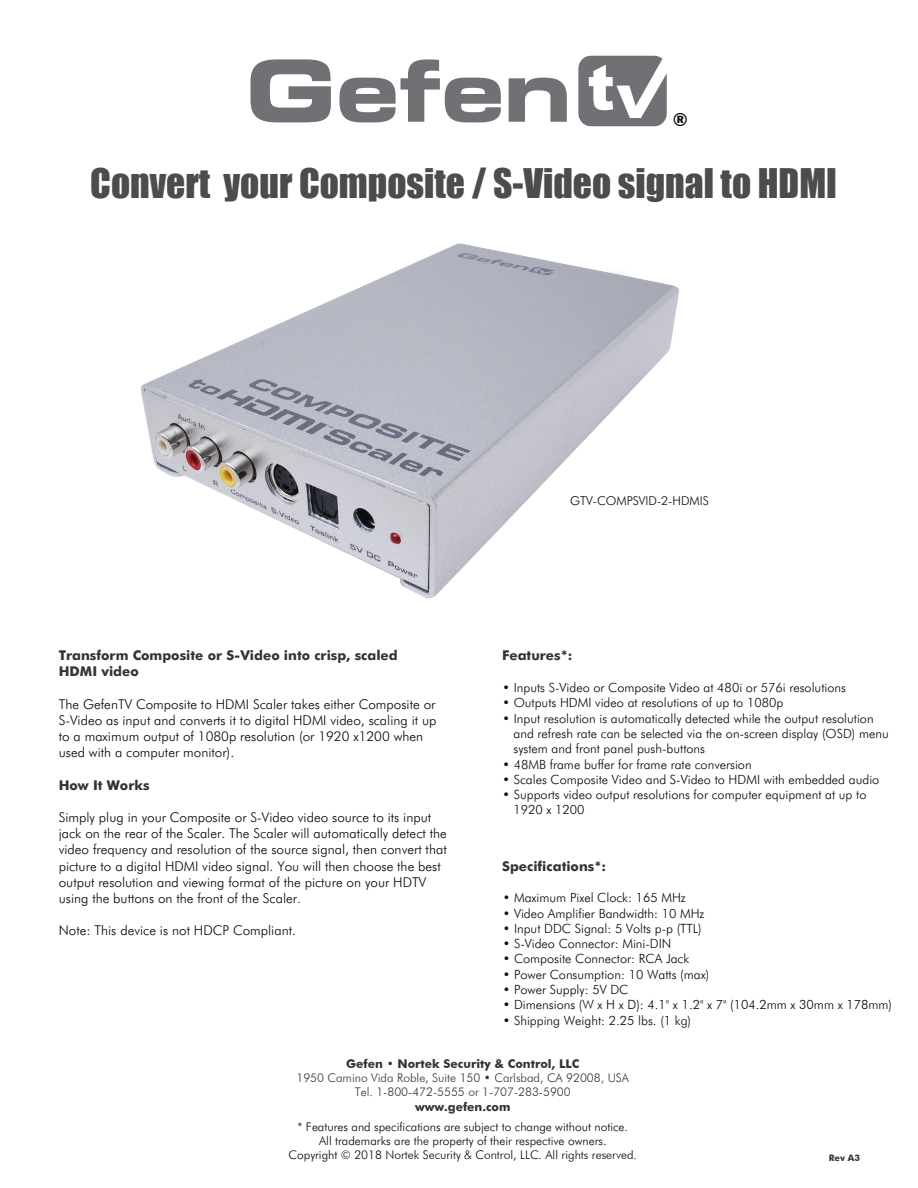
<style>
.page{position:relative;width:918px;height:1188px;background:#fff}
.page>*{position:absolute;margin:0;border:0;box-sizing:border-box;transform-origin:0 0}
.t1{font:37.5px "Impact";color:#4c4c4c}
.t2{font:700 18px "Futura BT";color:#040503}
.t3{font:300 13.5px/16.2px "Futura BT";color:#060705}
.t4{font:700 13.5px/16.2px "Futura BT";color:#323434}
.t5{font:300 12.75px/15.3px "Futura BT";color:#060705}
.t6{font:300 12.15px "Futura BT";color:#040503}
.t7{font:300 12px/14.1px "Futura BT";color:#060705;text-align:center}
.t8{font:300 12px/14.4px "Futura BT";color:#323434;text-align:center}
.t9{font:700 12px "Futura Md BT";color:#323434}
.t10{font:700 12px "Futura BT";color:#323434}
.t11{font:700 9px "Futura BT";color:#323434}
.s1{font-family:"Futura Md BT"}
</style>
<div class="page">
<img style="left:141px;top:243px;width:538px;height:356px">
<svg style="left:250px;top:59px;width:81px;height:63px"></svg>
<svg style="left:340px;top:59px;width:161px;height:63px"></svg>
<svg style="left:509px;top:78px;width:58px;height:44px"></svg>
<svg style="left:578px;top:56px;width:89px;height:70px"></svg>
<h2 class="t2" style="left:673px;top:109px;width:16px">®</h2>
<h1 class="t1" style="left:90px;top:155px;width:748px">Convert your Composite / S-Video signal to HDMI</h1>
<p class="t6" style="left:570px;top:493px;width:140px">GTV-COMPSVID-2-HDMIS</p>
<p class="t4" style="left:59px;top:647px;width:341px">Transform Composite or S-Video into crisp, scaled<br>HDMI video</p>
<p class="t3" style="left:59px;top:696px;width:379px">The GefenTV Composite to HDMI Scaler takes either Composite or S-Video as input and converts it to digital HDMI video, scaling it up to a maximum output of 1080p resolution (or 1920 x1200 when used with a computer monitor).</p>
<p class="t4" style="left:59px;top:777px;width:92px">How It Works</p>
<p class="t3" style="left:59px;top:809px;width:390px">Simply plug in your Composite or S-Video video source to its input jack on the rear of the Scaler. The Scaler will automatically detect the video frequency and resolution of the source signal, then convert that picture to a digital HDMI video signal. You will then choose the best output resolution and viewing format of the picture on your HDTV using the buttons on the front of the Scaler.</p>
<p class="t3" style="left:59px;top:922px;width:239px">Note: This device is not HDCP Compliant.</p>
<p class="t4" style="left:502px;top:647px;width:72px">Features<span class="s1">*</span>:</p>
<p class="t5" style="left:503px;top:680px;width:345px">• Inputs S-Video or Composite Video at 480i or 576i resolutions</p>
<p class="t5" style="left:503px;top:695px;width:282px">• Outputs HDMI video at resolutions of up to 1080p</p>
<p class="t5" style="left:514px;top:710px;width:377px;text-indent:-11px">• Input resolution is automatically detected while the output resolution and refresh rate can be selected via the on-screen display (OSD) menu system and front panel push-buttons</p>
<p class="t5" style="left:503px;top:756px;width:251px">• 48MB frame buffer for frame rate conversion</p>
<p class="t5" style="left:503px;top:772px;width:378px">• Scales Composite Video and S-Video to HDMI with embedded audio</p>
<p class="t5" style="left:514px;top:787px;width:354px;text-indent:-11px">• Supports video output resolutions for computer equipment at up to<br>1920 x 1200</p>
<p class="t4" style="left:502px;top:858px;width:105px">Specifications<span class="s1">*</span>:</p>
<p class="t5" style="left:503px;top:890px;width:185px">• Maximum Pixel Clock: 165 MHz</p>
<p class="t5" style="left:503px;top:905px;width:203px">• Video Amplifier Bandwidth: 10 MHz</p>
<p class="t5" style="left:503px;top:921px;width:200px">• Input DDC Signal: 5 Volts p-p (TTL)</p>
<p class="t5" style="left:503px;top:936px;width:170px">• S-Video Connector: Mini-DIN</p>
<p class="t5" style="left:503px;top:951px;width:188px">• Composite Connector: RCA Jack</p>
<p class="t5" style="left:503px;top:966px;width:208px">• Power Consumption: 10 Watts (max)</p>
<p class="t5" style="left:503px;top:982px;width:127px">• Power Supply: 5V DC</p>
<p class="t5" style="left:503px;top:997px;width:391px">• Dimensions (W x H x D): 4.1" x 1.2" x 7" (104.2mm x 30mm x 178mm)</p>
<p class="t5" style="left:503px;top:1012px;width:190px">• Shipping Weight: 2.25 lbs. (1 kg)</p>
<p class="t9" style="left:346px;top:1056px;width:235px">Gefen • Nortek Security &amp; Control, LLC</p>
<p class="t8" style="left:296px;top:1070px;width:334px">1950 Camino Vida Roble, Suite 150 • Carlsbad, CA 92008, USA<br>Tel. 1-800-472-5555 or 1-707-283-5900</p>
<p class="t10" style="left:415px;top:1100px;width:97px">www.gefen.com</p>
<p class="t7" style="left:289px;top:1120px;width:350px">* Features and specifications are subject to change without notice.<br>All trademarks are the property of their respective owners.<br>Copyright © 2018 Nortek Security &amp; Control, LLC. All rights reserved.</p>
<p class="t11" style="left:829px;top:1152px;width:33px">Rev A<span class="s1">3</span></p>
</div>
